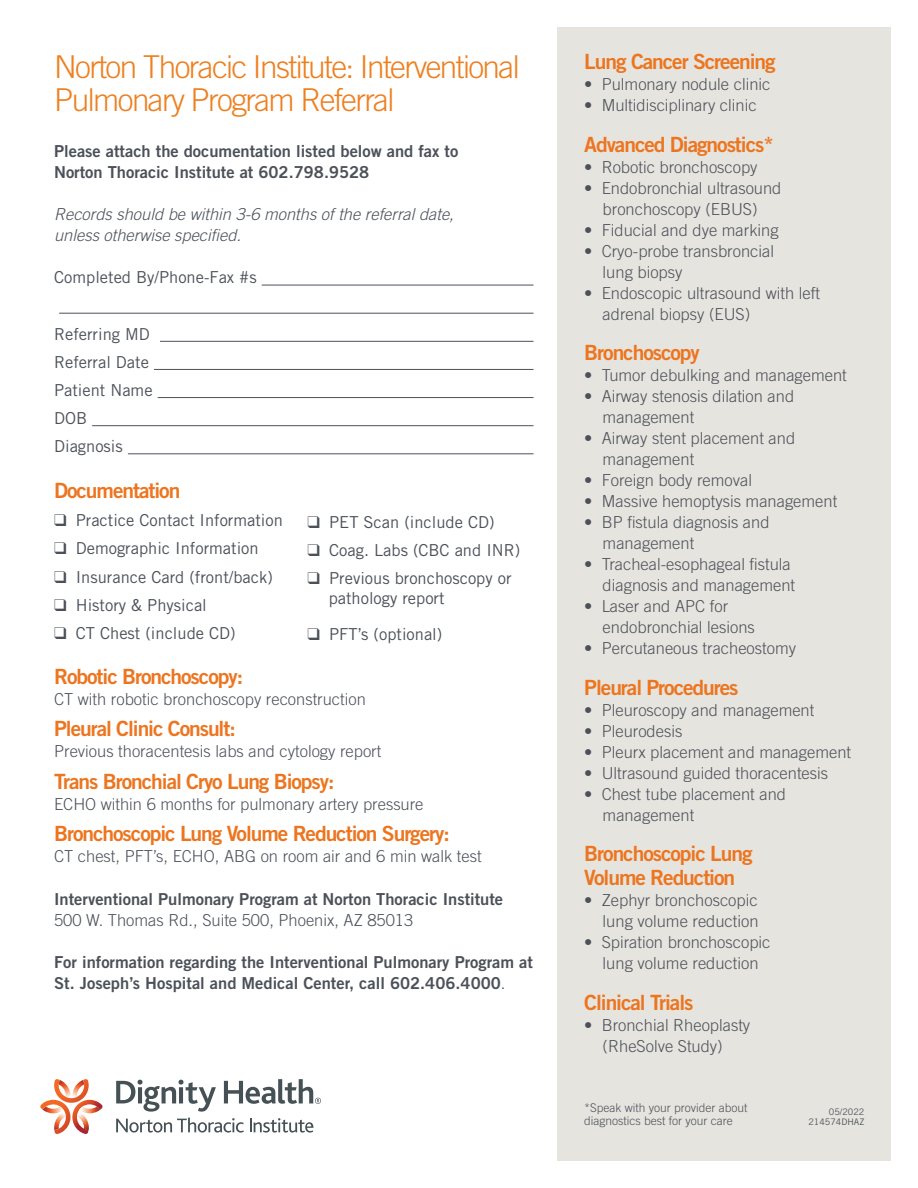
<style>
.page{position:relative;width:918px;height:1188px;background:#fff}
.page>*{position:absolute;margin:0;border:0;box-sizing:border-box;transform-origin:0 0}
.t1{font:300 31.5px/33.3px "Trade Gothic LT Std";letter-spacing:-.05em;color:#ee7f1f}
.t2{font:21px/24px "Trade Gothic LT Std Bd 2";letter-spacing:-.05em;color:#ed751f}
.t3{font:300 16.5px "Trade Gothic LT Std";color:#4c5159}
.t4{font:16.5px "Trade Gothic LT Std";color:#4c5159}
.t5{font:16.5px "Trade Gothic LT Std Bd 2";color:#4c5159}
.t6{font:italic 300 16.5px/21px "Trade Gothic LT Std";color:#4c5159}
.t7{font:300 12px/13.5px "Trade Gothic LT Std";color:#4c5159}
.t8{font:9px "Trade Gothic LT Std";color:#4c5159}
.s1{font-family:"Trade Gothic LT Std";font-weight:300}
</style>
<div class="page">
<div style="left:557px;top:27px;width:334px;height:1134px;background:#e6e4df"></div>
<svg style="left:40px;top:1079px;width:63px;height:55px"></svg>
<img style="left:79px;top:1107px;width:21px;height:6px">
<img style="left:80px;top:1107px;width:20px;height:3px">
<svg style="left:116px;top:1080px;width:100px;height:32px"></svg>
<svg style="left:224px;top:1079px;width:97px;height:25px"></svg>
<svg style="left:116px;top:1118px;width:128px;height:15px"></svg>
<svg style="left:250px;top:1118px;width:63px;height:15px"></svg>
<hr style="left:262px;top:285px;width:272px;height:1px;background:#4c5159">
<hr style="left:59px;top:313px;width:475px;height:1px;background:#4c5159">
<hr style="left:160px;top:341px;width:374px;height:1px;background:#4c5159">
<hr style="left:154px;top:369px;width:380px;height:1px;background:#4c5159">
<hr style="left:158px;top:397px;width:376px;height:1px;background:#4c5159">
<hr style="left:92px;top:425px;width:442px;height:1px;background:#4c5159">
<hr style="left:128px;top:453px;width:406px;height:1px;background:#4c5159">
<p class="t1" style="left:54px;top:50px;width:467px">Norton Thoracic Institute: Interventional<br>Pulmonary Program Referral</p>
<p class="t2" style="left:584px;top:49px;width:193px">Lung Cancer Screening</p>
<p class="t3" style="left:584px;top:75px;width:188px">• Pulmonary nodule clinic</p>
<p class="t3" style="left:584px;top:96px;width:174px">• Multidisciplinary clinic</p>
<p class="t2" style="left:584px;top:132px;width:191px">Advanced Diagnostics*</p>
<p class="t3" style="left:584px;top:157px;width:175px">• Robotic bronchoscopy</p>
<p class="t3" style="left:584px;top:178px;width:199px">• Endobronchial ultrasound</p>
<p class="t3" style="left:603px;top:199px;width:156px">bronchoscopy (EBUS)</p>
<p class="t3" style="left:584px;top:220px;width:196px">• Fiducial and dye marking</p>
<p class="t3" style="left:584px;top:241px;width:191px">• Cryo-probe transbroncial</p>
<p class="t3" style="left:603px;top:262px;width:81px">lung biopsy</p>
<p class="t3" style="left:584px;top:283px;width:237px">• Endoscopic ultrasound with left</p>
<p class="t3" style="left:603px;top:304px;width:149px">adrenal biopsy (EUS)</p>
<p class="t2" style="left:584px;top:340px;width:117px">Bronchoscopy</p>
<p class="t3" style="left:584px;top:366px;width:264px">• Tumor debulking and management</p>
<p class="t3" style="left:584px;top:387px;width:211px">• Airway stenosis dilation and</p>
<p class="t3" style="left:603px;top:408px;width:93px">management</p>
<p class="t3" style="left:584px;top:429px;width:212px">• Airway stent placement and</p>
<p class="t3" style="left:603px;top:450px;width:93px">management</p>
<p class="t3" style="left:584px;top:471px;width:169px">• Foreign body removal</p>
<p class="t3" style="left:584px;top:492px;width:254px">• Massive hemoptysis management</p>
<p class="t3" style="left:584px;top:513px;width:187px">• BP fistula diagnosis and</p>
<p class="t3" style="left:603px;top:534px;width:93px">management</p>
<p class="t3" style="left:584px;top:555px;width:208px">• Tracheal-esophageal fistula</p>
<p class="t3" style="left:603px;top:576px;width:194px">diagnosis and management</p>
<p class="t3" style="left:584px;top:597px;width:145px">• Laser and APC for</p>
<p class="t3" style="left:603px;top:618px;width:154px">endobronchial lesions</p>
<p class="t3" style="left:584px;top:639px;width:213px">• Percutaneous tracheostomy</p>
<p class="t2" style="left:584px;top:675px;width:156px">Pleural Procedures</p>
<p class="t3" style="left:584px;top:700px;width:232px">• Pleuroscopy and management</p>
<p class="t3" style="left:584px;top:721px;width:100px">• Pleurodesis</p>
<p class="t3" style="left:584px;top:742px;width:268px">• Pleurx placement and management</p>
<p class="t3" style="left:584px;top:763px;width:245px">• Ultrasound guided thoracentesis</p>
<p class="t3" style="left:584px;top:784px;width:203px">• Chest tube placement and</p>
<p class="t3" style="left:603px;top:805px;width:93px">management</p>
<p class="t2" style="left:584px;top:841px;width:170px">Bronchoscopic Lung<br>Volume Reduction</p>
<p class="t3" style="left:584px;top:891px;width:175px">• Zephyr bronchoscopic</p>
<p class="t3" style="left:603px;top:912px;width:157px">lung volume reduction</p>
<p class="t3" style="left:584px;top:933px;width:188px">• Spiration bronchoscopic</p>
<p class="t3" style="left:603px;top:954px;width:157px">lung volume reduction</p>
<p class="t2" style="left:584px;top:990px;width:111px">Clinical Trials</p>
<p class="t3" style="left:584px;top:1015px;width:167px">• Bronchial Rheoplasty</p>
<p class="t3" style="left:603px;top:1036px;width:122px">(RheSolve Study)</p>
<p class="t5" style="left:54px;top:141px;width:406px">Please attach the documentation listed below and fax to</p>
<p class="t5" style="left:54px;top:162px;width:317px">Norton Thoracic Institute at 602.798.9528</p>
<p class="t6" style="left:54px;top:204px;width:401px">Records should be within 3-6 months of the referral date, unless otherwise specified.</p>
<p class="t4" style="left:54px;top:268px;width:204px">Completed By/Phone-Fax #s</p>
<p class="t4" style="left:54px;top:324px;width:97px">Referring MD</p>
<p class="t4" style="left:54px;top:352px;width:96px">Referral Date</p>
<p class="t4" style="left:54px;top:380px;width:100px">Patient Name</p>
<p class="t4" style="left:54px;top:408px;width:35px">DOB</p>
<p class="t4" style="left:54px;top:436px;width:70px">Diagnosis</p>
<p class="t2" style="left:54px;top:478px;width:128px">Documentation</p>
<p class="t4" style="left:54px;top:511px;width:230px">❑ Practice Contact Information</p>
<p class="t4" style="left:54px;top:539px;width:206px">❑ Demographic Information</p>
<p class="t4" style="left:54px;top:567px;width:220px">❑ Insurance Card (front/back)</p>
<p class="t4" style="left:54px;top:595px;width:154px">❑ History &amp; Physical</p>
<p class="t4" style="left:54px;top:623px;width:183px">❑ CT Chest (include CD)</p>
<p class="t4" style="left:308px;top:512px;width:189px">❑ PET Scan (include CD)</p>
<p class="t4" style="left:308px;top:540px;width:214px">❑ Coag. Labs (CBC and INR)</p>
<p class="t4" style="left:308px;top:568px;width:206px">❑ Previous bronchoscopy or</p>
<p class="t4" style="left:329px;top:588px;width:117px">pathology report</p>
<p class="t4" style="left:308px;top:624px;width:136px">❑ PFT’s (optional)</p>
<p class="t2" style="left:54px;top:664px;width:190px">Robotic Bronchoscopy:</p>
<p class="t3" style="left:54px;top:689px;width:313px">CT with robotic bronchoscopy reconstruction</p>
<p class="t2" style="left:54px;top:716px;width:183px">Pleural Clinic Consult:</p>
<p class="t3" style="left:54px;top:742px;width:329px">Previous thoracentesis labs and cytology report</p>
<p class="t2" style="left:54px;top:769px;width:282px">Trans Bronchial Cryo Lung Biopsy:</p>
<p class="t3" style="left:54px;top:794px;width:371px">ECHO within 6 months for pulmonary artery pressure</p>
<p class="t2" style="left:54px;top:821px;width:397px">Bronchoscopic Lung Volume Reduction Surgery:</p>
<p class="t3" style="left:54px;top:847px;width:429px">CT chest, PFT’s, ECHO, ABG on room air and 6 min walk test</p>
<p class="t5" style="left:54px;top:889px;width:451px">Interventional Pulmonary Program at Norton Thoracic Institute</p>
<p class="t3" style="left:54px;top:910px;width:361px">500 W. Thomas Rd., Suite 500, Phoenix, AZ 85013</p>
<p class="t5" style="left:54px;top:952px;width:480px">For information regarding the Interventional Pulmonary Program at</p>
<p class="t5" style="left:54px;top:973px;width:453px">St. Joseph’s Hospital and Medical Center, call 602.406.4000<span class="s1">.</span></p>
<p class="t7" style="left:584px;top:1101px;width:165px">*Speak with your provider about diagnostics best for your care</p>
<p class="t8" style="left:829px;top:1106px;width:37px">05/2022</p>
<p class="t8" style="left:808px;top:1117px;width:57px">214574DHAZ</p>
</div>
